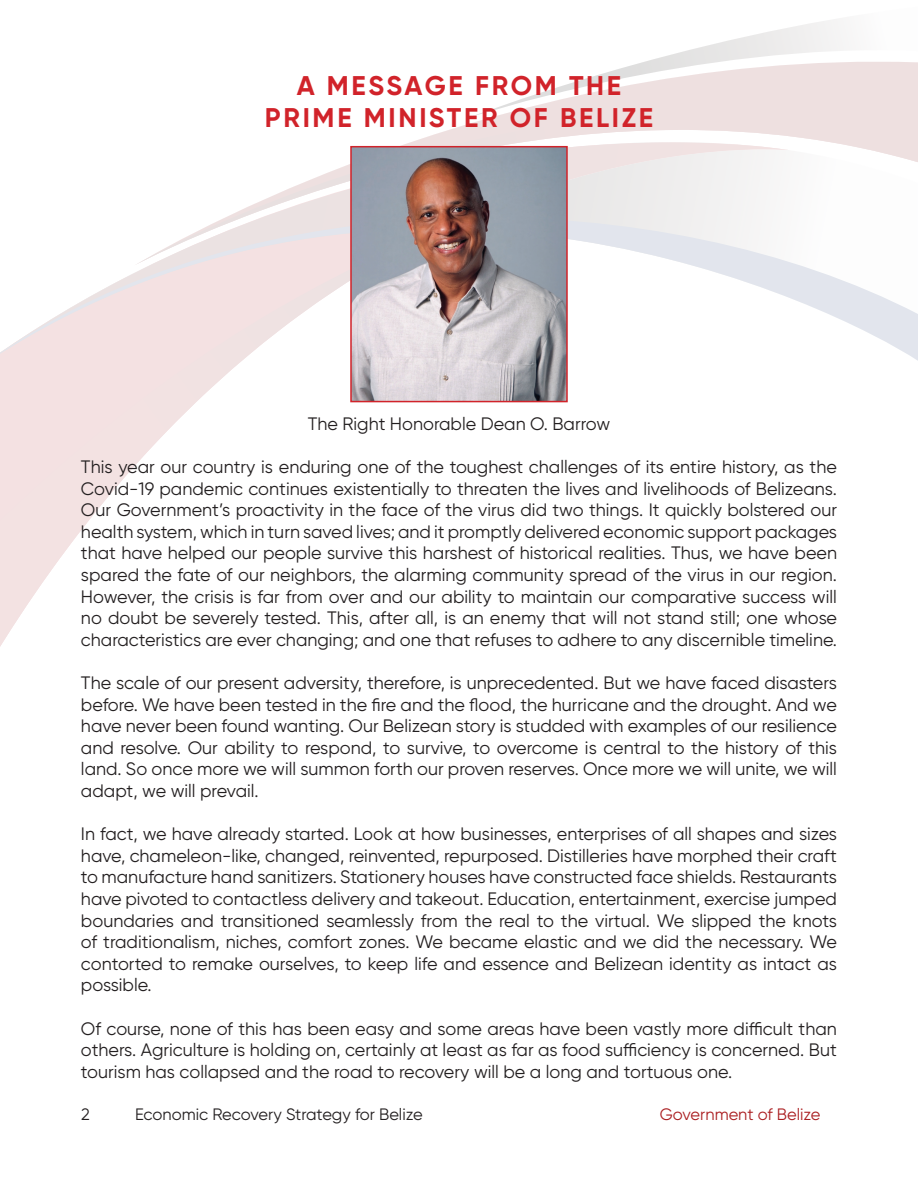
<style>
.page{position:relative;width:918px;height:1188px;background:#fff}
.page>*{position:absolute;margin:0;border:0;box-sizing:border-box;transform-origin:0 0}
.t1{font:700 27px/32.4px "Gilroy";letter-spacing:.1em;color:#d1232a;text-align:center}
.t2{font:18px/21.6px "Gilroy";color:#231f20;text-align:justify}
.t3{font:16.5px "Gilroy";color:#231f20}
.t4{font:16.5px "Gilroy";color:#aa1e21}
</style>
<div class="page">
<svg style="left:0;top:362px;width:442px;height:285px"></svg>
<svg style="left:541px;top:19px;width:377px;height:74px"></svg>
<svg style="left:0;top:93px;width:918px;height:269px"></svg>
<img style="left:353px;top:149px;width:212px;height:250px">
<div style="left:350px;top:146px;width:218px;height:256px;border:2px solid #d1232a"></div>
<h1 class="t1" style="left:265px;top:69px;width:390px">A MESSAGE FROM THE<br>PRIME MINISTER OF BELIZE</h1>
<p class="t2" style="left:308px;top:413px;width:304px">The Right Honorable Dean O. Barrow</p>
<p class="t2" style="left:81px;top:456px;width:758px">This year our country is enduring one of the toughest challenges of its entire history, as the Covid-19 pandemic continues existentially to threaten the lives and livelihoods of Belizeans.<br>Our Government’s proactivity in the face of the virus did two things. It quickly bolstered our health system, which in turn saved lives; and it promptly delivered economic support packages that have helped our people survive this harshest of historical realities. Thus, we have been spared the fate of our neighbors, the alarming community spread of the virus in our region.<br>However, the crisis is far from over and our ability to maintain our comparative success will no doubt be severely tested. This, after all, is an enemy that will not stand still; one whose characteristics are ever changing; and one that refuses to adhere to any discernible timeline.</p>
<p class="t2" style="left:81px;top:672px;width:758px">The scale of our present adversity, therefore, is unprecedented. But we have faced disasters before. We have been tested in the fire and the flood, the hurricane and the drought. And we have never been found wanting. Our Belizean story is studded with examples of our resilience and resolve. Our ability to respond, to survive, to overcome is central to the history of this land. So once more we will summon forth our proven reserves. Once more we will unite, we will adapt, we will prevail.</p>
<p class="t2" style="left:81px;top:823px;width:758px">In fact, we have already started. Look at how businesses, enterprises of all shapes and sizes have, chameleon-like, changed, reinvented, repurposed. Distilleries have morphed their craft to manufacture hand sanitizers. Stationery houses have constructed face shields. Restaurants have pivoted to contactless delivery and takeout. Education, entertainment, exercise jumped boundaries and transitioned seamlessly from the real to the virtual. We slipped the knots of traditionalism, niches, comfort zones. We became elastic and we did the necessary. We contorted to remake ourselves, to keep life and essence and Belizean identity as intact as possible.</p>
<p class="t2" style="left:81px;top:1017px;width:757px">Of course, none of this has been easy and some areas have been vastly more difficult than others. Agriculture is holding on, certainly at least as far as food sufficiency is concerned. But tourism has collapsed and the road to recovery will be a long and tortuous one.</p>
<p class="t3" style="left:81px;top:1104px;width:10px">2</p>
<p class="t3" style="left:135px;top:1104px;width:289px">Economic Recovery Strategy for Belize</p>
<p class="t4" style="left:660px;top:1104px;width:162px">Government of Belize</p>
</div>
